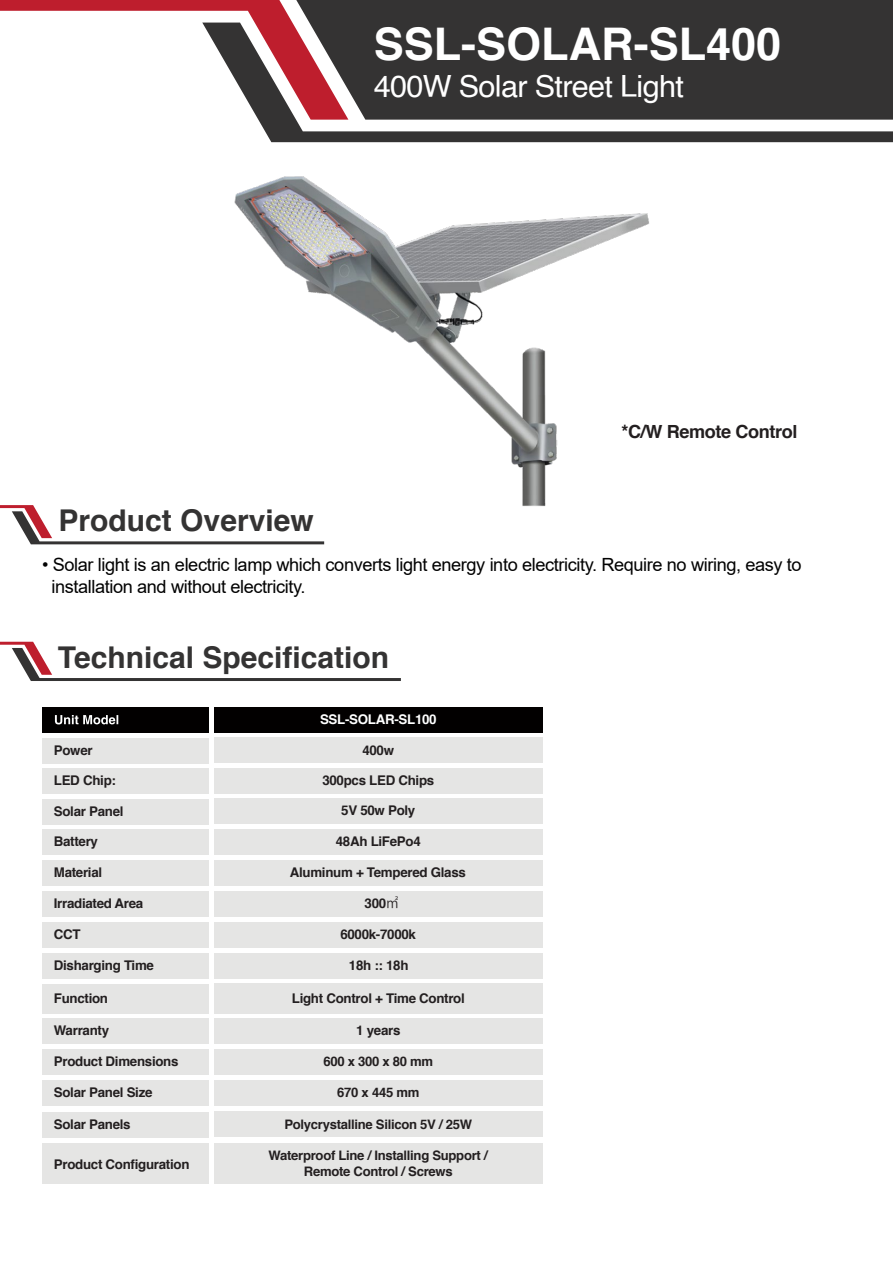
<style>
.page{position:relative;width:893px;height:1263px;background:#fff}
.page>*{position:absolute;margin:0;border:0;box-sizing:border-box;transform-origin:0 0}
.t1{font:700 45px "Helvetica";color:#fff}
.t2{font:30.6px "Helvetica";letter-spacing:-.02em;color:#fff}
.t3{font:700 30px "Helvetica";color:#343333}
.t4{font:18.15px/21.8px "Arial";letter-spacing:-.02em;color:#020202}
.t5{font:700 18.15px "Helvetica";letter-spacing:-.02em;color:#231f20}
.t6{font:700 13.35px "Helvetica";letter-spacing:-.02em;color:#231f20}
.t7{font:700 13.35px "Helvetica";letter-spacing:-.02em;color:#fff}
.t8{font:700 13.05px/15.8px "Helvetica";letter-spacing:-.02em;color:#231f20;text-align:center}
.s1{font-family:"Koz Go Pr 6 N";font-weight:400}
</style>
<div class="page">
<svg style="left:258px;top:120px;width:635px;height:22px"></svg>
<svg style="left:0;top:0;width:296px;height:120px"></svg>
<div style="left:296px;top:0;width:597px;height:120px;background:#343333"></div>
<img style="left:234px;top:176px;width:415px;height:330px">
<svg style="left:0;top:642px;width:401px;height:39px"></svg>
<div style="left:42px;top:707px;width:166px;height:25px;background:#020000"></div>
<div style="left:214px;top:707px;width:329px;height:25px;background:#020000"></div>
<svg style="left:55px;top:715px;width:63px;height:9px"></svg>
<div style="left:214px;top:738px;width:329px;height:25px;background:#e5e5e4"></div>
<div style="left:42px;top:738px;width:166px;height:25px;background:#e5e5e4"></div>
<div style="left:214px;top:769px;width:329px;height:25px;background:#e5e5e4"></div>
<div style="left:42px;top:769px;width:166px;height:25px;background:#e5e5e4"></div>
<div style="left:214px;top:799px;width:329px;height:25px;background:#e5e5e4"></div>
<div style="left:42px;top:799px;width:166px;height:25px;background:#e5e5e4"></div>
<div style="left:214px;top:830px;width:329px;height:25px;background:#e5e5e4"></div>
<div style="left:42px;top:830px;width:166px;height:25px;background:#e5e5e4"></div>
<div style="left:214px;top:860px;width:329px;height:26px;background:#e5e5e4"></div>
<div style="left:42px;top:861px;width:166px;height:25px;background:#e5e5e4"></div>
<div style="left:214px;top:891px;width:329px;height:25px;background:#e5e5e4"></div>
<div style="left:42px;top:891px;width:166px;height:25px;background:#e5e5e4"></div>
<div style="left:214px;top:922px;width:329px;height:25px;background:#e5e5e4"></div>
<div style="left:42px;top:922px;width:166px;height:25px;background:#e5e5e4"></div>
<div style="left:214px;top:953px;width:329px;height:25px;background:#e5e5e4"></div>
<div style="left:42px;top:953px;width:166px;height:25px;background:#e5e5e4"></div>
<div style="left:214px;top:983px;width:329px;height:31px;background:#e5e5e4"></div>
<div style="left:42px;top:984px;width:166px;height:30px;background:#e5e5e4"></div>
<div style="left:214px;top:1019px;width:329px;height:25px;background:#e5e5e4"></div>
<div style="left:42px;top:1019px;width:166px;height:25px;background:#e5e5e4"></div>
<div style="left:214px;top:1049px;width:329px;height:26px;background:#e5e5e4"></div>
<div style="left:42px;top:1050px;width:166px;height:25px;background:#e5e5e4"></div>
<div style="left:214px;top:1081px;width:329px;height:25px;background:#e5e5e4"></div>
<div style="left:42px;top:1081px;width:166px;height:25px;background:#e5e5e4"></div>
<div style="left:214px;top:1112px;width:329px;height:25px;background:#e5e5e4"></div>
<div style="left:42px;top:1112px;width:166px;height:25px;background:#e5e5e4"></div>
<div style="left:214px;top:1143px;width:329px;height:41px;background:#e5e5e4"></div>
<div style="left:42px;top:1143px;width:166px;height:41px;background:#e5e5e4"></div>
<svg style="left:0;top:505px;width:324px;height:39px"></svg>
<h1 class="t1" style="left:374px;top:8px;width:409px">SSL-SOLAR-SL400</h1>
<h2 class="t2" style="left:374px;top:63px;width:312px">400W Solar Street Light</h2>
<h3 class="t5" style="left:622px;top:417px;width:177px">*C/W Remote Control</h3>
<h3 class="t3" style="left:59px;top:496px;width:257px">Product Overview</h3>
<h3 class="t4" style="left:51px;top:554px;width:752px;text-indent:-9px">• Solar light is an electric lamp which converts light energy into electricity. Require no wiring, easy to installation and without electricity.</h3>
<h3 class="t3" style="left:58px;top:633px;width:333px">Technical Specification</h3>
<p class="t7" style="left:320px;top:709px;width:118px">SSL-SOLAR-SL100</p>
<p class="t6" style="left:54px;top:739px;width:40px">Power</p>
<p class="t6" style="left:362px;top:739px;width:33px">400w</p>
<p class="t6" style="left:54px;top:770px;width:64px">LED Chip:</p>
<p class="t6" style="left:322px;top:770px;width:113px">300pcs LED Chips</p>
<p class="t6" style="left:54px;top:800px;width:71px">Solar Panel</p>
<p class="t6" style="left:341px;top:800px;width:76px">5V 50w Poly</p>
<p class="t6" style="left:54px;top:831px;width:46px">Battery</p>
<p class="t6" style="left:336px;top:831px;width:86px">48Ah LiFePo4</p>
<p class="t6" style="left:54px;top:862px;width:50px">Material</p>
<p class="t6" style="left:290px;top:862px;width:178px">Aluminum + Tempered Glass</p>
<p class="t6" style="left:54px;top:893px;width:91px">Irradiated Area</p>
<p class="t6" style="left:365px;top:892px;width:36px">300<span class="s1">㎡</span></p>
<p class="t6" style="left:54px;top:923px;width:28px">CCT</p>
<p class="t6" style="left:340px;top:923px;width:77px">6000k-7000k</p>
<p class="t6" style="left:54px;top:954px;width:102px">Disharging Time</p>
<p class="t6" style="left:349px;top:954px;width:61px">18h :: 18h</p>
<p class="t6" style="left:54px;top:987px;width:56px">Function</p>
<p class="t6" style="left:292px;top:987px;width:175px">Light Control + Time Control</p>
<p class="t6" style="left:54px;top:1020px;width:57px">Warranty</p>
<p class="t6" style="left:356px;top:1020px;width:46px">1 years</p>
<p class="t6" style="left:54px;top:1051px;width:126px">Product Dimensions</p>
<p class="t8" style="left:323px;top:1054px;width:111px">600 x 300 x 80 mm</p>
<p class="t6" style="left:54px;top:1082px;width:100px">Solar Panel Size</p>
<p class="t8" style="left:337px;top:1085px;width:84px">670 x 445 mm</p>
<p class="t6" style="left:54px;top:1113px;width:78px">Solar Panels</p>
<p class="t8" style="left:284px;top:1116px;width:189px">Polycrystalline Silicon 5V / 25W</p>
<p class="t8" style="left:269px;top:1148px;width:221px">Waterproof Line / Installing Support /<br>Remote Control / Screws</p>
<p class="t6" style="left:54px;top:1154px;width:137px">Product Configuration</p>
</div>
